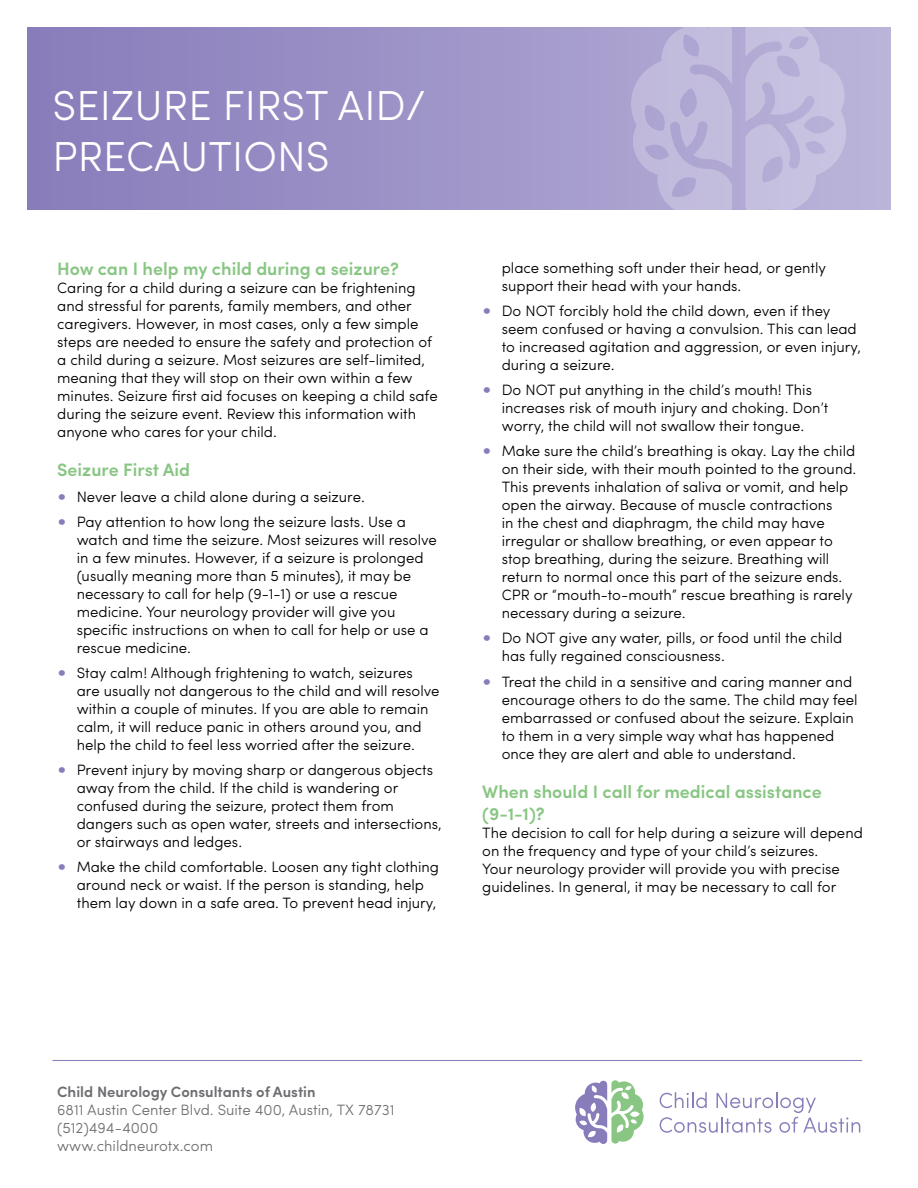
<style>
.page{position:relative;width:918px;height:1188px;background:#fff}
.page>*{position:absolute;margin:0;border:0;box-sizing:border-box;transform-origin:0 0}
.t1{font:300 42px/50.4px "Sofia Pro";color:#fff}
.t2{font:600 18px/21.6px "Sofia Pro";color:#89c684}
.t3{font:300 15px/18px "Sofia Pro";color:#000}
.t4{font:300 15px/18px "Sofia Pro";color:#6d6e71}
.t5{font:600 15px "Sofia Pro";color:#6d6e71}
.s1{font-size:21px;color:#887dba}
</style>
<div class="page">
<svg style="left:27px;top:27px;width:864px;height:183px;background:#9b91c6"></svg>
<svg style="left:631px;top:27px;width:101px;height:183px;background:#bab3d8"></svg>
<svg style="left:745px;top:27px;width:101px;height:183px;background:#c0badc"></svg>
<svg style="left:660px;top:1092px;width:200px;height:41px"></svg>
<svg style="left:575px;top:1080px;width:69px;height:64px"></svg>
<hr style="left:52px;top:1060px;width:810px;height:1px;background:#887dba">
<h1 class="t1" style="left:52px;top:78px;width:375px">SEIZURE FIRST AID/<br>PRECAUTIONS</h1>
<p class="t2" style="left:57px;top:257px;width:343px">How can I help my child during a seizure?</p>
<p class="t3" style="left:57px;top:278px;width:382px">Caring for a child during a seizure can be frightening and stressful for parents, family members, and other caregivers. However, in most cases, only a few simple steps are needed to ensure the safety and protection of a child during a seizure. Most seizures are self-limited, meaning that they will stop on their own within a few minutes. Seizure first aid focuses on keeping a child safe during the seizure event. Review this information with anyone who cares for your child.</p>
<p class="t2" style="left:57px;top:458px;width:134px">Seizure First Aid</p>
<p class="t3" style="left:57px;top:486px;width:309px"><span class="s1">•</span> Never leave a child alone during a seizure.</p>
<p class="t3" style="left:77px;top:512px;width:362px;text-indent:-20px"><span class="s1">•</span> Pay attention to how long the seizure lasts. Use a watch and time the seizure. Most seizures will resolve in a few minutes. However, if a seizure is prolonged (usually meaning more than 5 minutes), it may be necessary to call for help (9-1-1) or use a rescue medicine. Your neurology provider will give you specific instructions on when to call for help or use a rescue medicine.</p>
<p class="t3" style="left:77px;top:663px;width:364px;text-indent:-20px"><span class="s1">•</span> Stay calm! Although frightening to watch, seizures<br>are usually not dangerous to the child and will resolve within a couple of minutes. If you are able to remain calm, it will reduce panic in others around you, and help the child to feel less worried after the seizure.</p>
<p class="t3" style="left:77px;top:760px;width:367px;text-indent:-20px"><span class="s1">•</span> Prevent injury by moving sharp or dangerous objects away from the child. If the child is wandering or confused during the seizure, protect them from dangers such as open water, streets and intersections, or stairways and ledges.</p>
<p class="t3" style="left:77px;top:857px;width:364px;text-indent:-20px"><span class="s1">•</span> Make the child comfortable. Loosen any tight clothing around neck or waist. If the person is standing, help them lay down in a safe area. To prevent head injury,</p>
<p class="t3" style="left:502px;top:257px;width:326px">place something soft under their head, or gently support their head with your hands.</p>
<p class="t3" style="left:502px;top:301px;width:361px;text-indent:-20px"><span class="s1">•</span> Do NOT forcibly hold the child down, even if they seem confused or having a convulsion. This can lead to increased agitation and aggression, or even injury, during a seizure.</p>
<p class="t3" style="left:502px;top:380px;width:328px;text-indent:-20px"><span class="s1">•</span> Do NOT put anything in the child’s mouth! This increases risk of mouth injury and choking. Don’t worry, the child will not swallow their tongue.</p>
<p class="t3" style="left:502px;top:441px;width:356px;text-indent:-20px"><span class="s1">•</span> Make sure the child’s breathing is okay. Lay the child on their side, with their mouth pointed to the ground.<br>This prevents inhalation of saliva or vomit, and help open the airway. Because of muscle contractions<br>in the chest and diaphragm, the child may have irregular or shallow breathing, or even appear to stop breathing, during the seizure. Breathing will return to normal once this part of the seizure ends.<br>CPR or “mouth-to-mouth” rescue breathing is rarely necessary during a seizure.</p>
<p class="t3" style="left:502px;top:628px;width:342px;text-indent:-20px"><span class="s1">•</span> Do NOT give any water, pills, or food until the child has fully regained consciousness.</p>
<p class="t3" style="left:502px;top:671px;width:357px;text-indent:-20px"><span class="s1">•</span> Treat the child in a sensitive and caring manner and encourage others to do the same. The child may feel embarrassed or confused about the seizure. Explain to them in a very simple way what has happened once they are alert and able to understand.</p>
<p class="t2" style="left:482px;top:780px;width:341px">When should I call for medical assistance (9-1-1)?</p>
<p class="t3" style="left:482px;top:823px;width:382px">The decision to call for help during a seizure will depend on the frequency and type of your child’s seizures.<br>Your neurology provider will provide you with precise guidelines. In general, it may be necessary to call for</p>
<p class="t5" style="left:57px;top:1080px;width:260px">Child Neurology Consultants of Austin</p>
<p class="t4" style="left:57px;top:1099px;width:339px">6811 Austin Center Blvd. Suite 400, Austin, TX 78731 (512)494-4000<br>www.childneurotx.com</p>
</div>
